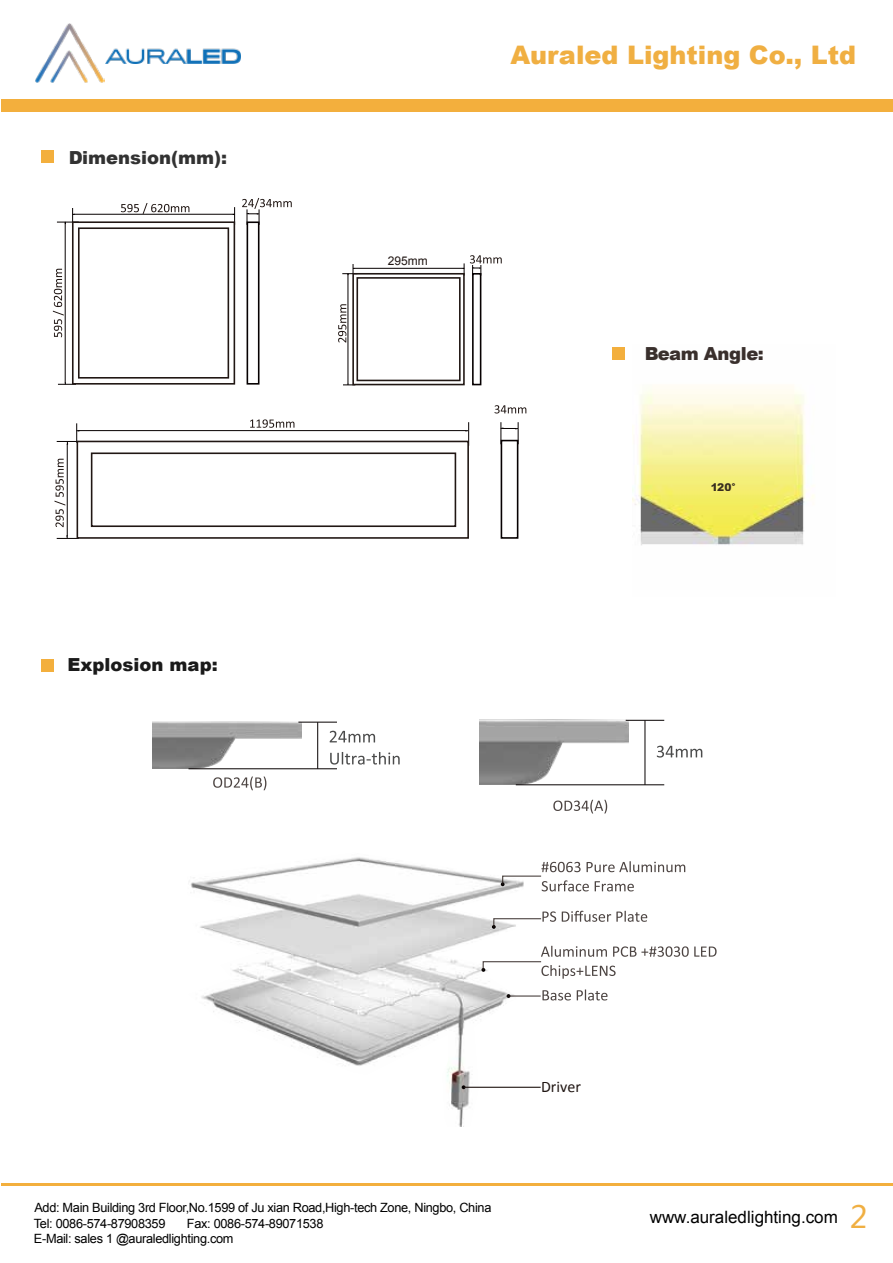
<style>
.page{position:relative;width:893px;height:1263px;background:#fff}
.page>*{position:absolute;margin:0;border:0;box-sizing:border-box;transform-origin:0 0}
.t1{font:900 25.5px "Arial";color:#f0af42}
.t2{font:900 18px "Arial";color:#000}
.t3{font:900 18px "Arial";letter-spacing:-.025em;color:#231815}
.t4{font:16.95px "Arial";color:#000}
.t5{font:16.05px "Calibri";color:#211714}
.t6{font:12.75px "Arial";letter-spacing:-.025em;color:#000}
.t7{font:12px "Arial";color:#211714}
.t8{font:900 10.65px "Arial";color:#231815}
.s1{font-family:"Microsoft Ya Hei";font-size:30.45px;color:#f0af42}
</style>
<div class="page">
<hr style="left:2px;top:1183px;width:891px;height:3px;background:#f3af3d">
<img style="left:35px;top:24px;width:69px;height:59px">
<img style="left:106px;top:48px;width:134px;height:16px">
<div style="left:2px;top:99px;width:891px;height:13px;background:#f3af3d"></div>
<svg style="left:58px;top:382px;width:14px;height:3px"></svg>
<svg style="left:121px;top:203px;width:68px;height:11px"></svg>
<hr style="left:74px;top:214px;width:161px;height:1px;background:#060001">
<svg style="left:242px;top:198px;width:50px;height:27px"></svg>
<svg style="left:53px;top:269px;width:11px;height:68px"></svg>
<hr style="left:65px;top:222px;width:1px;height:161px;background:#060001">
<svg style="left:57px;top:208px;width:22px;height:16px"></svg>
<svg style="left:230px;top:207px;width:5px;height:14px"></svg>
<div style="left:78px;top:227px;width:151px;height:152px;border:2px solid #211714"></div>
<div style="left:72px;top:221px;width:163px;height:164px;border:2px solid #211714"></div>
<div style="left:247px;top:221px;width:12px;height:164px;border:2px solid #060001"></div>
<svg style="left:338px;top:304px;width:8px;height:38px"></svg>
<svg style="left:343px;top:383px;width:12px;height:3px"></svg>
<hr style="left:354px;top:268px;width:110px;height:1px;background:#060001">
<hr style="left:348px;top:274px;width:1px;height:110px;background:#060001">
<svg style="left:342px;top:264px;width:15px;height:11px"></svg>
<svg style="left:461px;top:255px;width:41px;height:21px"></svg>
<div style="left:356px;top:277px;width:105px;height:104px;border:2px solid #211714"></div>
<div style="left:352px;top:273px;width:113px;height:112px;border:2px solid #211714"></div>
<div style="left:472px;top:273px;width:9px;height:112px;border:2px solid #060001"></div>
<svg style="left:250px;top:419px;width:44px;height:9px"></svg>
<svg style="left:54px;top:459px;width:11px;height:68px"></svg>
<hr style="left:79px;top:430px;width:387px;height:1px;background:#060001">
<svg style="left:465px;top:422px;width:4px;height:19px"></svg>
<svg style="left:495px;top:405px;width:31px;height:8px"></svg>
<svg style="left:500px;top:422px;width:19px;height:22px"></svg>
<hr style="left:67px;top:444px;width:1px;height:92px;background:#060001">
<svg style="left:57px;top:423px;width:23px;height:22px"></svg>
<svg style="left:57px;top:535px;width:20px;height:4px"></svg>
<div style="left:501px;top:440px;width:17px;height:99px;border:2px solid #060001"></div>
<div style="left:77px;top:441px;width:392px;height:98px;border:2px solid #211714"></div>
<div style="left:91px;top:452px;width:365px;height:75px;border:2px solid #211714"></div>
<div style="left:41px;top:150px;width:13px;height:13px;background:#f3af3d"></div>
<div style="left:612px;top:347px;width:13px;height:13px;background:#f3af3d"></div>
<img style="left:633px;top:386px;width:181px;height:160px">
<svg style="left:542px;top:989px;width:65px;height:11px"></svg>
<img style="left:190px;top:857px;width:334px;height:270px">
<svg style="left:501px;top:861px;width:184px;height:30px"></svg>
<svg style="left:492px;top:911px;width:155px;height:18px"></svg>
<hr style="left:507px;top:995px;width:34px;height:1px;background:#231815">
<hr style="left:464px;top:1087px;width:77px;height:1px;background:#231815">
<svg style="left:481px;top:946px;width:236px;height:33px"></svg>
<svg style="left:330px;top:731px;width:45px;height:11px"></svg>
<svg style="left:330px;top:752px;width:70px;height:12px"></svg>
<img style="left:152px;top:721px;width:149px;height:48px">
<hr style="left:298px;top:722px;width:39px;height:1px;background:#060001">
<hr style="left:317px;top:722px;width:1px;height:47px;background:#060001">
<hr style="left:189px;top:768px;width:148px;height:1px;background:#060001">
<svg style="left:213px;top:776px;width:53px;height:14px"></svg>
<svg style="left:657px;top:746px;width:45px;height:11px"></svg>
<img style="left:480px;top:719px;width:149px;height:66px">
<hr style="left:626px;top:720px;width:38px;height:1px;background:#060001">
<hr style="left:645px;top:720px;width:1px;height:65px;background:#060001">
<hr style="left:516px;top:784px;width:148px;height:1px;background:#060001">
<svg style="left:553px;top:800px;width:54px;height:13px"></svg>
<div style="left:41px;top:659px;width:13px;height:13px;background:#f3af3d"></div>
<h2 class="t2" style="left:68px;top:144px;width:161px">Dimension(mm):</h2>
<h2 class="t2" style="left:68px;top:652px;width:152px">Explosion map:</h2>
<p class="t7" style="left:388px;top:253px;width:42px">295mm</p>
<h1 class="t1" style="left:511px;top:37px;width:347px">Auraled Lighting Co., Ltd</h1>
<h2 class="t3" style="left:644px;top:340px;width:121px">Beam Angle:</h2>
<p class="t8" style="left:710px;top:479px;width:27px">120°</p>
<p class="t6" style="left:34px;top:1199px;width:458px">Add: Main Building 3rd Floor,No.1599 of Ju xian Road,High-tech Zone, Ningbo, China</p>
<p class="t6" style="left:34px;top:1230px;width:201px">E-Mail: sales 1 @auraledlighting.com</p>
<p class="t6" style="left:34px;top:1215px;width:133px">Tel: 0086-574-87908359</p>
<p class="t6" style="left:187px;top:1215px;width:138px">Fax: 0086-574-89071538</p>
<p class="t5" style="left:541px;top:1076px;width:41px">Driver</p>
<h3 class="t4" style="left:650px;top:1206px;width:219px">www.auraledlighting.com <span class="s1">2</span></h3>
</div>
